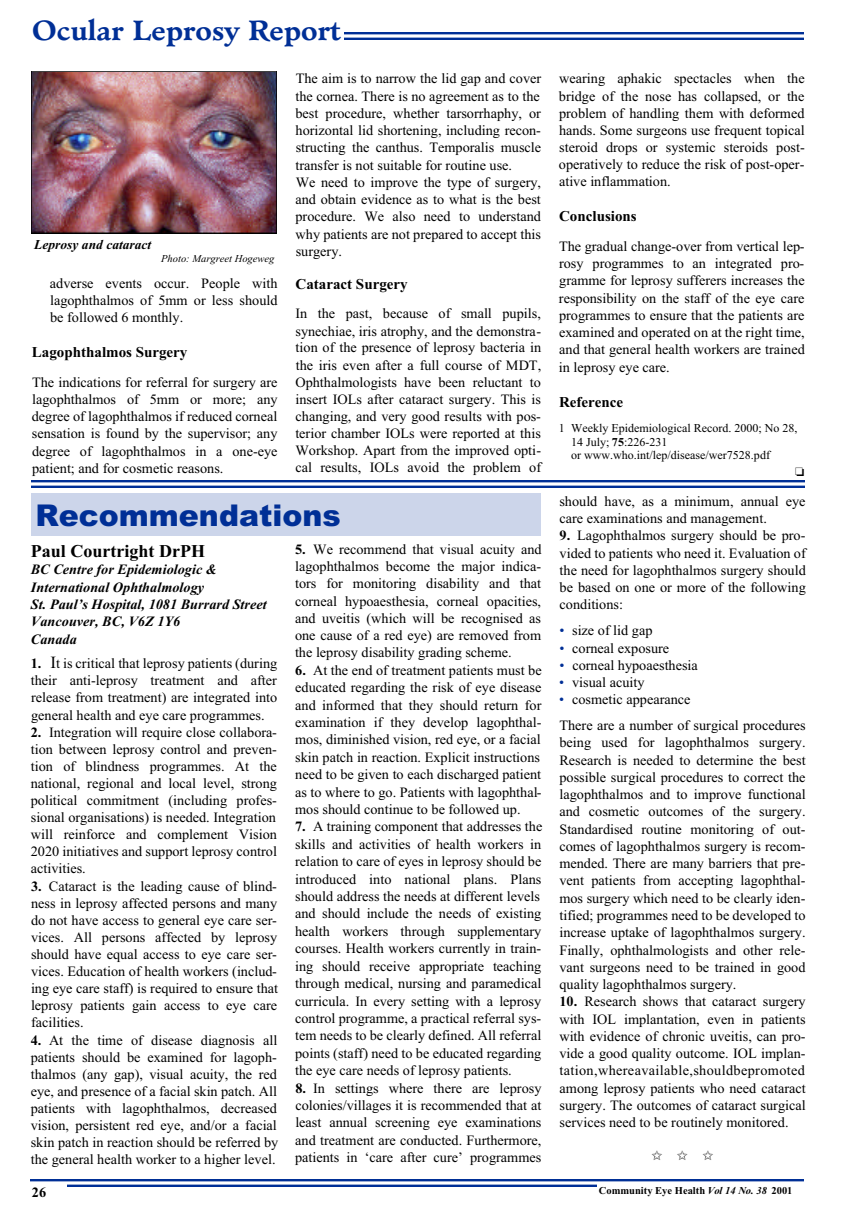
<style>
.page{position:relative;width:852px;height:1215px;background:#fff}
.page>*{position:absolute;margin:0;border:0;box-sizing:border-box;transform-origin:0 0}
.t1{font:900 30px "Arial";color:#002f96}
.t2{font:700 27px "Minister";color:#002f96}
.t3{font:700 18px "Times New Roman";color:#000}
.t4{font:700 15px "Times New Roman";color:#000}
.t5{font:14.25px/17.2px "Times";color:#000;text-align:justify}
.t6{font:italic 700 14.25px/17.2px "Times New Roman";color:#000}
.t7{font:700 14.25px "Times New Roman";color:#000}
.t8{font:italic 700 13.5px "Times New Roman";color:#000}
.t9{font:13.5px "Zapf Dingbats";color:#000}
.t10{font:12px/13.5px "Times";color:#000}
.t11{font:700 10.5px "Times New Roman";color:#000}
.t12{font:italic 10.5px "Times New Roman";color:#000}
.s1{font-family:"Times New Roman";font-weight:700}
.s2{font-size:17.1px}
.s3{color:#002f96}
.s4{font-style:italic}
</style>
<div class="page">
<img style="left:31px;top:1179px;width:772px;height:7px">
<img style="left:344px;top:32px;width:459px;height:8px">
<div style="left:597px;top:1183px;width:206px;height:19px;background:#fff"></div>
<div style="left:30px;top:1183px;width:37px;height:28px;background:#fff"></div>
<img style="left:31px;top:72px;width:246px;height:161px">
<div style="left:31px;top:493px;width:509px;height:42px;background:#ccd5ea"></div>
<img style="left:31px;top:480px;width:772px;height:8px">
<h2 class="t2" style="left:32px;top:19px;width:310px">Ocular Leprosy Report</h2>
<p class="t8" style="left:34px;top:237px;width:118px">Leprosy and cataract</p>
<p class="t12" style="left:161px;top:253px;width:115px">Photo: Margreet Hogeweg</p>
<p class="t5" style="left:50px;top:274px;width:229px">adverse events occur. People with lagophthalmos of 5mm or less should be followed 6 monthly.</p>
<p class="t4" style="left:32px;top:344px;width:157px">Lagophthalmos Surgery</p>
<p class="t5" style="left:32px;top:373px;width:247px">The indications for referral for surgery are lagophthalmos of 5mm or more; any degree of lagophthalmos if reduced corneal sensation is found by the supervisor; any degree of lagophthalmos in a one-eye patient; and for cosmetic reasons.</p>
<p class="t5" style="left:295px;top:70px;width:247px;text-align:left">The aim is to narrow the lid gap and cover the cornea. There is no agreement as to the best procedure, whether tarsorrhaphy, or horizontal lid shortening, including recon&shy;structing the canthus. Temporalis muscle transfer is not suitable for routine use.<br>We need to improve the type of surgery, and obtain evidence as to what is the best procedure. We also need to understand why patients are not prepared to accept this surgery.</p>
<p class="t4" style="left:295px;top:276px;width:114px">Cataract Surgery</p>
<p class="t5" style="left:295px;top:305px;width:247px">In the past, because of small pupils, synechiae, iris atrophy, and the demonstra&shy;tion of the presence of leprosy bacteria in the iris even after a full course of MDT, Ophthalmologists have been reluctant to insert IOLs after cataract surgery. This is changing, and very good results with pos&shy;terior chamber IOLs were reported at this Workshop. Apart from the improved opti&shy;cal results, IOLs avoid the problem of</p>
<h1 class="t1" style="left:35px;top:493px;width:307px">Recommendations</h1>
<p class="t3" style="left:31px;top:541px;width:175px">Paul Courtright DrPH</p>
<p class="t6" style="left:31px;top:561px;width:237px">BC Centre for Epidemiologic &amp;<br>International Ophthalmology<br>St. Paul’s Hospital, 1081 Burrard Street<br>Vancouver, BC, V6Z 1Y6<br>Canada</p>
<p class="t5" style="left:31px;top:655px;width:248px"><span class="s1">1.</span> <span class="s2">I</span>t is critical that leprosy patients (during their anti-leprosy treatment and after release from treatment) are integrated into general health and eye care programmes.</p>
<p class="t5" style="left:31px;top:723px;width:248px"><span class="s1">2.</span> Integration will require close collabora&shy;tion between leprosy control and preven&shy;tion of blindness programmes. At the national, regional and local level, strong political commitment (including profes&shy;sional organisations) is needed. Integration will reinforce and complement Vision 2020 initiatives and support leprosy control activities.</p>
<p class="t5" style="left:31px;top:877px;width:248px"><span class="s1">3.</span> Cataract is the leading cause of blind&shy;ness in leprosy affected persons and many do not have access to general eye care ser&shy;vices. All persons affected by leprosy should have equal access to eye care ser&shy;vices. Education of health workers (includ&shy;ing eye care staff) is required to ensure that leprosy patients gain access to eye care facilities.</p>
<p class="t5" style="left:31px;top:1031px;width:249px"><span class="s1">4.</span> At the time of disease diagnosis all patients should be examined for lagoph&shy;thalmos (any gap), visual acuity, the red eye, and presence of a facial skin patch. All patients with lagophthalmos, decreased vision, persistent red eye, and/or a facial skin patch in reaction should be referred by the general health worker to a higher level.</p>
<p class="t5" style="left:295px;top:540px;width:248px"><span class="s1">5.</span> We recommend that visual acuity and lagophthalmos become the major indica&shy;tors for monitoring disability and that corneal hypoaesthesia, corneal opacities, and uveitis (which will be recognised as one cause of a red eye) are removed from the leprosy disability grading scheme.</p>
<p class="t5" style="left:295px;top:661px;width:248px"><span class="s1">6.</span> At the end of treatment patients must be educated regarding the risk of eye disease and informed that they should return for examination if they develop lagophthal&shy;mos, diminished vision, red eye, or a facial skin patch in reaction. Explicit instructions need to be given to each discharged patient as to where to go. Patients with lagophthal&shy;mos should continue to be followed up.</p>
<p class="t5" style="left:295px;top:818px;width:249px;text-align:left"><span class="s1">7.</span> A training component that addresses the skills and activities of health workers in relation to care of eyes in leprosy should be introduced into national plans. Plans should address the needs at different levels and should include the needs of existing health workers through supplementary courses. Health workers currently in train&shy;ing should receive appropriate teaching through medical, nursing and paramedical curricula. In every setting with a leprosy control programme, a practical referral sys&shy;tem needs to be clearly defined. All referral points (staff) need to be educated regarding the eye care needs of leprosy patients.</p>
<p class="t5" style="left:295px;top:1079px;width:248px"><span class="s1">8.</span> In settings where there are leprosy colonies/villages it is recommended that at least annual screening eye examinations and treatment are conducted. Furthermore, patients in ‘care after cure’ programmes</p>
<p class="t5" style="left:558px;top:70px;width:247px">wearing aphakic spectacles when the bridge of the nose has collapsed, or the problem of handling them with deformed hands. Some surgeons use frequent topical steroid drops or systemic steroids post&shy;operatively to reduce the risk of post-oper&shy;ative inflammation.</p>
<p class="t4" style="left:559px;top:208px;width:79px">Conclusions</p>
<p class="t5" style="left:558px;top:237px;width:247px">The gradual change-over from vertical lep&shy;rosy programmes to an integrated pro&shy;gramme for leprosy sufferers increases the responsibility on the staff of the eye care programmes to ensure that the patients are examined and operated on at the right time, and that general health workers are trained in leprosy eye care.</p>
<p class="t4" style="left:558px;top:393px;width:66px">Reference</p>
<p class="t10" style="left:571px;top:421px;width:228px;text-indent:-12px">1 Weekly Epidemiological Record. 2000; No 28,<br>14 July; <span class="s1">75</span>:226-231<br>or www.who.int/lep/disease/wer7528.pdf</p>
<p class="t5" style="left:559px;top:492px;width:247px">should have, as a minimum, annual eye care examinations and management.</p>
<p class="t5" style="left:559px;top:527px;width:247px"><span class="s1">9.</span> Lagophthalmos surgery should be pro&shy;vided to patients who need it. Evaluation of the need for lagophthalmos surgery should be based on one or more of the following conditions:</p>
<p class="t5" style="left:559px;top:622px;width:94px"><span class="s3">•</span> size of lid gap</p>
<p class="t5" style="left:559px;top:639px;width:111px"><span class="s3">•</span> corneal exposure</p>
<p class="t5" style="left:559px;top:656px;width:140px"><span class="s3">•</span> corneal hypoaesthesia</p>
<p class="t5" style="left:559px;top:673px;width:87px"><span class="s3">•</span> visual acuity</p>
<p class="t5" style="left:559px;top:686px;width:248px;line-height:25.8px"><span class="s3">•</span> cosmetic appearance<br>There are a number of surgical procedures</p>
<p class="t5" style="left:559px;top:734px;width:248px">being used for lagophthalmos surgery.<br>Research is needed to determine the best possible surgical procedures to correct the lagophthalmos and to improve functional and cosmetic outcomes of the surgery.<br>Standardised routine monitoring of out&shy;comes of lagophthalmos surgery is recom&shy;mended. There are many barriers that pre&shy;vent patients from accepting lagophthal&shy;mos surgery which need to be clearly iden&shy;tified; programmes need to be developed to increase uptake of lagophthalmos surgery.<br>Finally, ophthalmologists and other rele&shy;vant surgeons need to be trained in good quality lagophthalmos surgery.</p>
<p class="t5" style="left:559px;top:992px;width:248px"><span class="s1">10.</span> Research shows that cataract surgery with IOL implantation, even in patients with evidence of chronic uveitis, can pro&shy;vide a good quality outcome. IOL implan&shy;tation,whereavailable,shouldbepromoted among leprosy patients who need cataract surgery. The outcomes of cataract surgical services need to be routinely monitored.</p>
<p class="t9" style="left:651px;top:1148px;width:64px">✩✩✩</p>
<p class="t7" style="left:32px;top:1184px;width:16px">26</p>
<p class="t11" style="left:598px;top:1184px;width:195px">Community Eye Health <span class="s4">Vol 14 No. 38</span> 2001</p>
</div>
